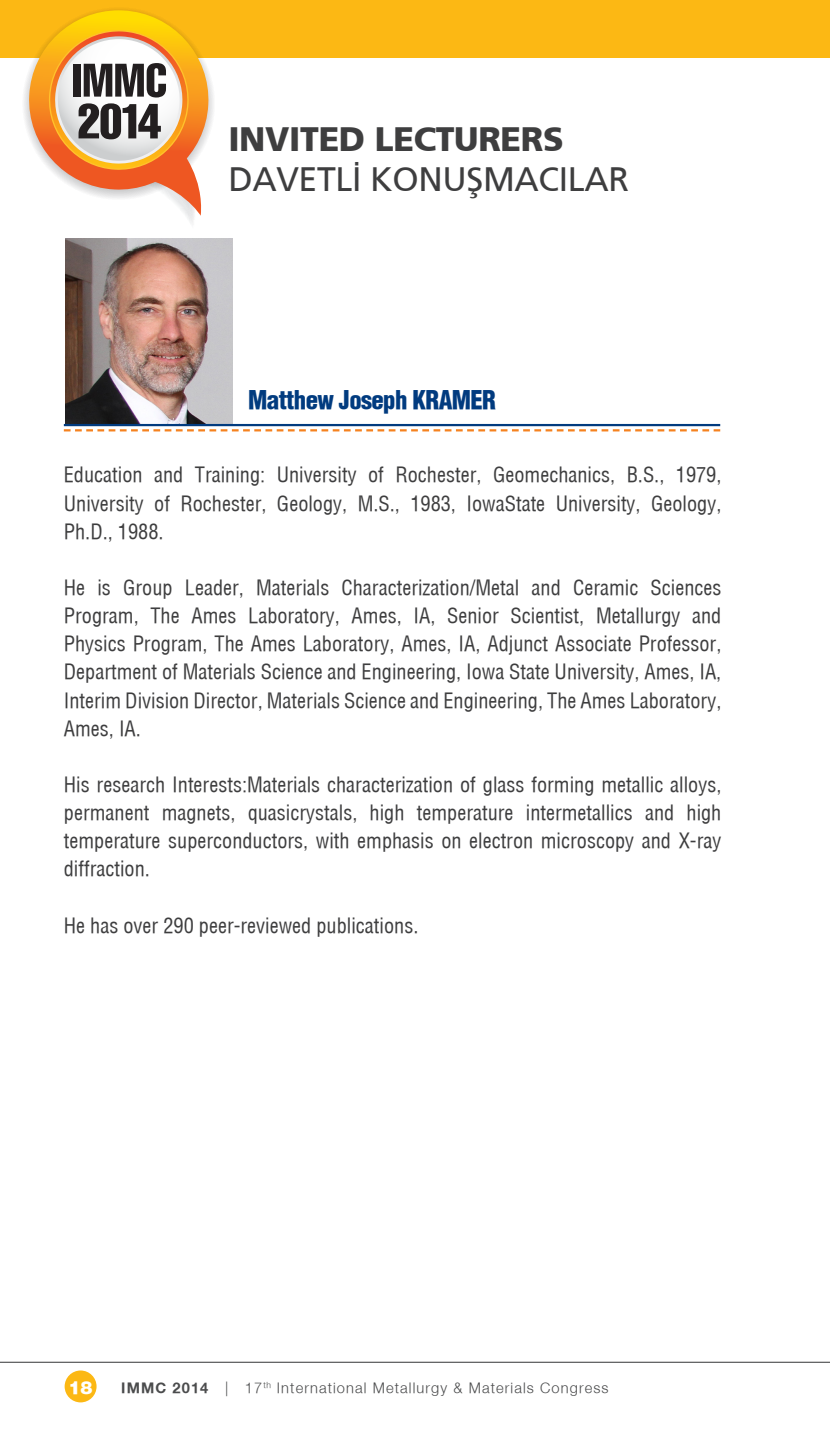
<style>
.page{position:relative;width:830px;height:1436px;background:#fff}
.page>*{position:absolute;margin:0;border:0;box-sizing:border-box;transform-origin:0 0}
.t1{font:33.75px "Frutiger X Roman";letter-spacing:-.01em;color:#3e3e3f}
.t2{font:33.75px "Frutiger X Black";letter-spacing:-.01em;color:#3e3e3f}
.t3{font:24.75px "Helvetica Condensed X Black";letter-spacing:-.025em;color:#013b7f}
.t4{font:20.25px/28.1px "Helvetica Condensed X Book";color:#3e3e3f;text-align:justify}
.t5{font:18px "Helvetica Neue X Black";color:#fff}
.t6{font:14.62px "Helvetica Neue X Light";letter-spacing:.075em;color:#4b4c4d}
.s1{font-family:"Helvetica Neue X Bold"}
</style>
<div class="page">
<div style="left:65px;top:1370px;width:31px;height:31px;background:#fcb814;border-radius:50%"></div>
<div style="left:0;top:0;width:829px;height:57px;background:#fcb814"></div>
<hr style="left:0;top:1361px;width:829px;height:1px;background:#4b4c4d">
<svg style="left:15px;top:9px;width:206px;height:214px"></svg>
<img style="left:65px;top:238px;width:167px;height:186px">
<svg style="left:64px;top:429px;width:655px;height:2px"></svg>
<hr style="left:64px;top:424px;width:655px;height:2px;background:#013b7f">
<h1 class="t2" style="left:228px;top:119px;width:337px">INVITED LECTURERS</h1>
<h1 class="t1" style="left:228px;top:160px;width:402px">DAVETLİ KONUŞMACILAR</h1>
<p class="t3" style="left:248px;top:384px;width:249px">Matthew Joseph KRAMER</p>
<p class="t4" style="left:64px;top:460px;width:658px">Education and Training: University of Rochester, Geomechanics, B.S., 1979, University of Rochester, Geology, M.S., 1983, IowaState University, Geology, Ph.D., 1988.</p>
<p class="t4" style="left:64px;top:573px;width:659px">He is Group Leader, Materials Characterization/Metal and Ceramic Sciences Program, The Ames Laboratory, Ames, IA, Senior Scientist, Metallurgy and Physics Program, The Ames Laboratory, Ames, IA, Adjunct Associate Professor, Department of Materials Science and Engineering, Iowa State University, Ames, IA, Interim Division Director, Materials Science and Engineering, The Ames Laboratory, Ames, IA.</p>
<p class="t4" style="left:64px;top:770px;width:658px">His research Interests:Materials characterization of glass forming metallic alloys, permanent magnets, quasicrystals, high temperature intermetallics and high temperature superconductors, with emphasis on electron microscopy and X-ray diffraction.</p>
<p class="t4" style="left:64px;top:910px;width:356px">He has over 290 peer-reviewed publications.</p>
<p class="t5" style="left:68px;top:1376px;width:26px">18</p>
<p class="t6" style="left:121px;top:1378px;width:488px"><span class="s1">IMMC 2014</span> | 17<sup>th</sup> International Metallurgy &amp; Materials Congress</p>
</div>
